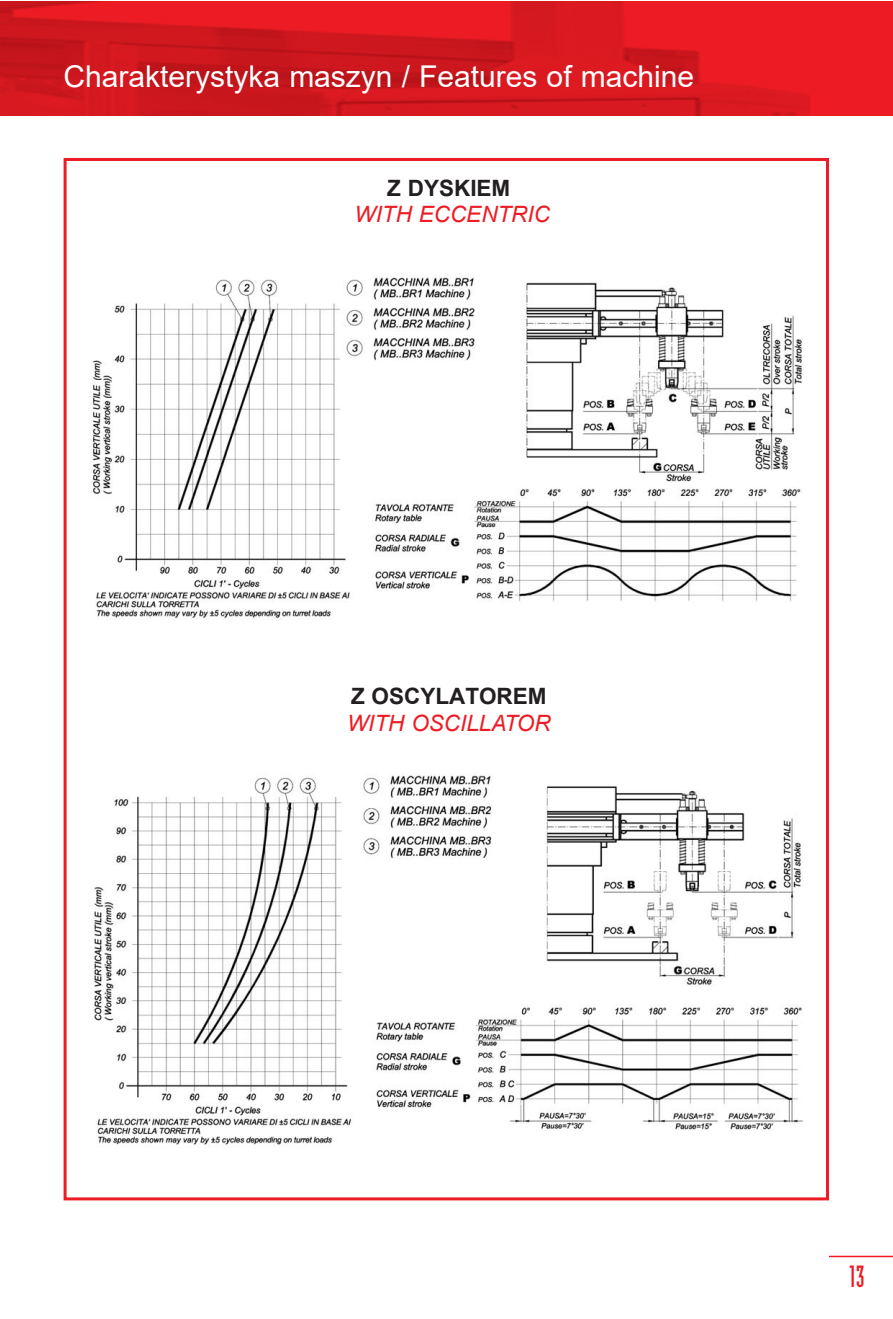
<style>
.page{position:relative;width:893px;height:1319px;background:#fff}
.page>*{position:absolute;margin:0;border:0;box-sizing:border-box;transform-origin:0 0}
.t1{font:30px "Arial";color:#fff}
.t2{font:30px "Industria Solid";color:#ed1c24}
.t3{font:italic 22.5px "Arial";color:#ed1c24}
.t4{font:700 22.5px "Arial";color:#231f20}
</style>
<div class="page">
<img style="left:0;top:1px;width:892px;height:114px">
<hr style="left:829px;top:1255px;width:63px;height:1px;background:#ed1c24">
<img style="left:90px;top:277px;width:713px;height:342px">
<img style="left:93px;top:775px;width:710px;height:370px">
<p class="t1" style="left:64px;top:56px;width:632px">Charakterystyka maszyn / Features of machine</p>
<p class="t4" style="left:387px;top:172px;width:125px">Z DYSKIEM</p>
<p class="t3" style="left:354px;top:199px;width:197px">WITH ECCENTRIC</p>
<p class="t4" style="left:351px;top:680px;width:197px">Z OSCYLATOREM</p>
<p class="t3" style="left:347px;top:708px;width:205px">WITH OSCILLATOR</p>
<p class="t2" style="left:849px;top:1265px;width:16px">13</p>
</div>
